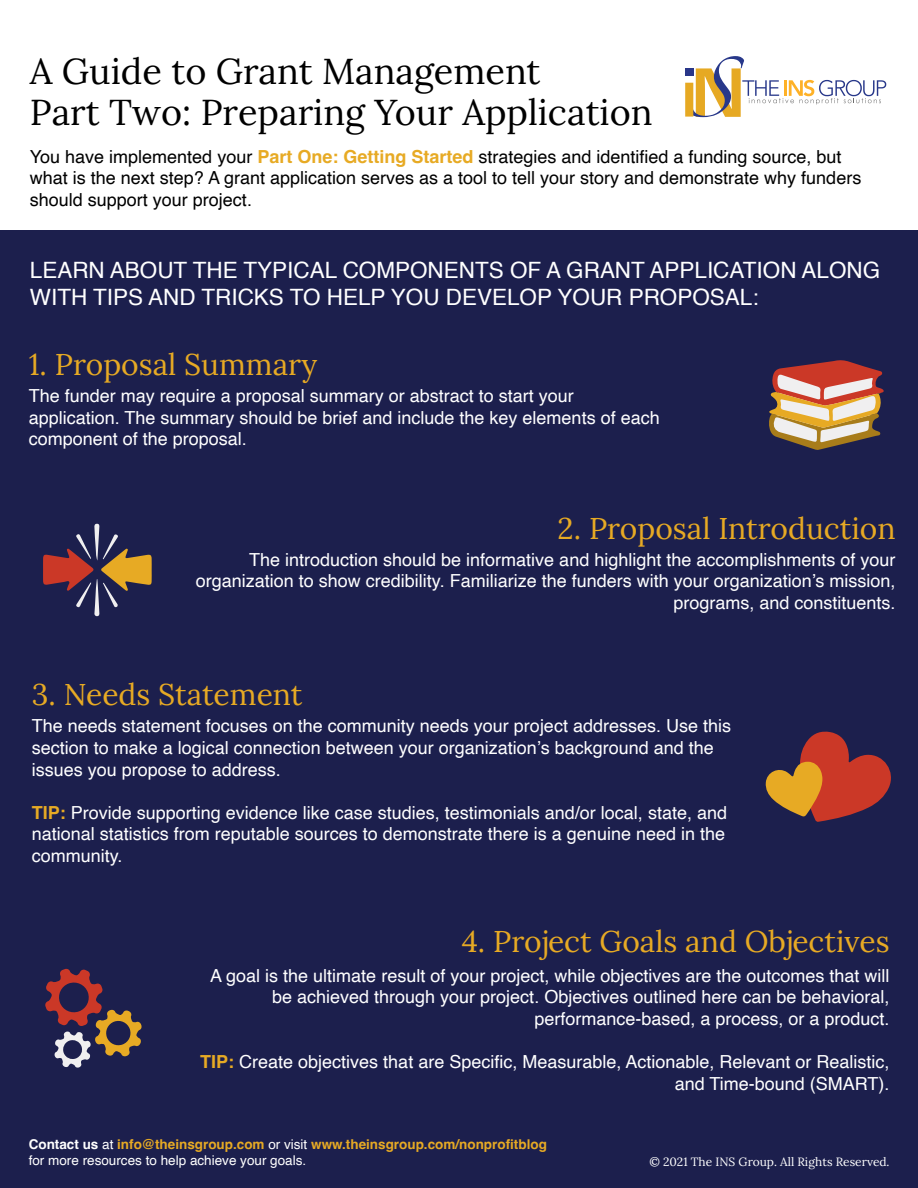
<style>
.page{position:relative;width:918px;height:1188px;background:#fff}
.page>*{position:absolute;margin:0;border:0;box-sizing:border-box;transform-origin:0 0}
.t1{font:36px/40.5px "Lora";color:#000}
.t2{font:30px "Lora";color:#e7aa24}
.t3{font:22.5px/27px "Helvetica";color:#fff}
.t4{font:18px/21.6px "Helvetica";color:#fff;text-align:right}
.t5{font:18px/21.6px "Helvetica";color:#000}
.t6{font:700 13.5px/16.2px "Helvetica";color:#e7aa24}
.t7{font:12px "Lora";color:#fff}
.s1{font-weight:700;color:#e7aa24}
.s2{color:#fff}
.s3{font-weight:400;color:#fff}
</style>
<div class="page">
<div style="left:0;top:231px;width:918px;height:957px;background:#1c1f4d"></div>
<svg style="left:769px;top:360px;width:115px;height:90px"></svg>
<svg style="left:685px;top:56px;width:201px;height:61px"></svg>
<div style="left:685px;top:68px;width:8px;height:7px;background:#293689"></div>
<svg style="left:765px;top:731px;width:126px;height:91px"></svg>
<svg style="left:45px;top:968px;width:97px;height:100px"></svg>
<svg style="left:43px;top:524px;width:109px;height:93px"></svg>
<h1 class="t1" style="left:30px;top:49px;width:624px">A Guide to Grant Management<br>Part Two: Preparing Your Application</h1>
<p class="t5" style="left:30px;top:146px;width:833px">You have implemented your <span class="s1">Part One: Getting Started</span> strategies and identified a funding source, but what is the next step? A grant application serves as a tool to tell your story and demonstrate why funders should support your project.</p>
<p class="t3" style="left:30px;top:257px;width:852px">LEARN ABOUT THE TYPICAL COMPONENTS OF A GRANT APPLICATION ALONG<br>WITH TIPS AND TRICKS TO HELP YOU DEVELOP YOUR PROPOSAL:</p>
<h2 class="t2" style="left:29px;top:342px;width:290px">1. Proposal Summary</h2>
<p class="t4" style="left:29px;top:386px;width:632px;text-align:left">The funder may require a proposal summary or abstract to start your application. The summary should be brief and include the key elements of each component of the proposal.</p>
<h2 class="t2" style="left:558px;top:505px;width:339px">2. Proposal Introduction</h2>
<p class="t4" style="left:196px;top:549px;width:701px">The introduction should be informative and highlight the accomplishments of your organization to show credibility. Familiarize the funders with your organization’s mission, programs, and constituents.</p>
<h2 class="t2" style="left:32px;top:672px;width:272px">3. Needs Statement</h2>
<p class="t4" style="left:32px;top:716px;width:701px;text-align:left">The needs statement focuses on the community needs your project addresses. Use this section to make a logical connection between your organization’s background and the issues you propose to address.</p>
<p class="t4" style="left:32px;top:802px;width:697px;text-align:justify"><span class="s1">TIP:</span> Provide supporting evidence like case studies, testimonials and/or local, state, and national statistics from reputable sources to demonstrate there is a genuine need in the community.</p>
<h2 class="t2" style="left:462px;top:919px;width:429px">4. Project Goals and Objectives</h2>
<p class="t4" style="left:210px;top:965px;width:681px">A goal is the ultimate result of your project, while objectives are the outcomes that will be achieved through your project. Objectives outlined here can be behavioral, performance-based, a process, or a product.</p>
<p class="t4" style="left:200px;top:1052px;width:691px"><span class="s1">TIP:</span> Create objectives that are Specific, Measurable, Actionable, Relevant or Realistic, and Time-bound (SMART).</p>
<p class="t6" style="left:29px;top:1138px;width:520px"><span class="s2">Contact us</span> <span class="s3">at</span> info@theinsgroup.com <span class="s3">or visit</span> www.theinsgroup.com/nonprofitblog <span class="s3">for more resources to help achieve your goals.</span></p>
<p class="t7" style="left:649px;top:1153px;width:242px">© 2021 The INS Group. All Rights Reserved.</p>
</div>
